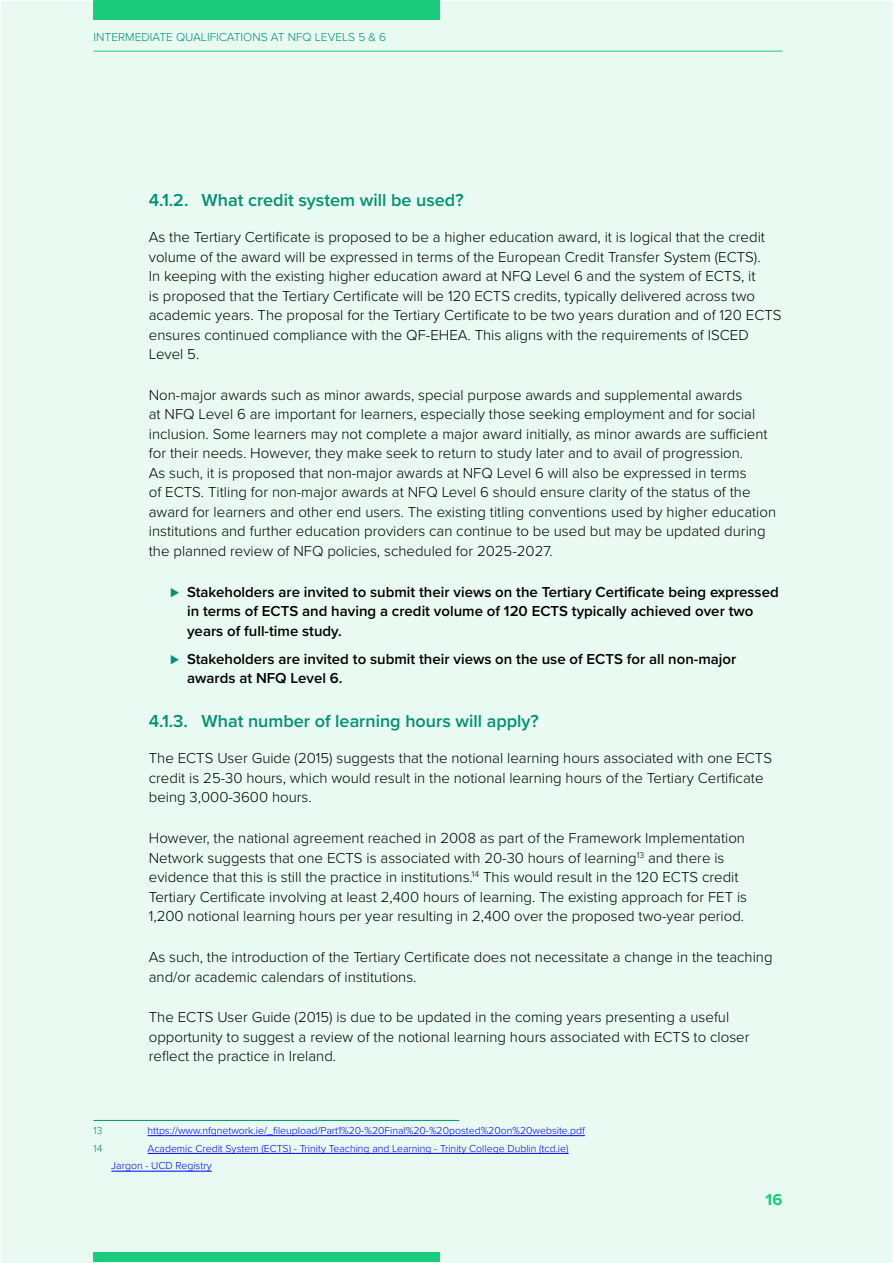
<style>
.page{position:relative;width:893px;height:1263px;background:#fff}
.page>*{position:absolute;margin:0;border:0;box-sizing:border-box;transform-origin:0 0}
.t1{font:600 18px "Proxima Nova";color:#009173}
.t2{font:700 16.5px "Proxima Nova";color:#1ccc7d}
.t3{font:300 15px/19.5px "Proxima Nova";color:#000}
.t4{font:600 15px/19.5px "Proxima Nova";color:#000}
.t5{font:300 12px "Proxima Nova";color:#009173}
.t6{font:300 10.5px/17.7px "Proxima Nova";color:#00f}
.t7{font:300 10.5px "Proxima Nova";color:#009173}
.s1{color:#009173}
</style>
<div class="page">
<div style="left:2px;top:2px;width:891px;height:1261px;background:#e8faf2"></div>
<div style="left:94px;top:0;width:346px;height:19px;background:#1ccc7d"></div>
<div style="left:94px;top:1252px;width:346px;height:10px;background:#1ccc7d"></div>
<hr style="left:94px;top:51px;width:688px;height:1px;background:#1ccc7d">
<hr style="left:94px;top:1120px;width:365px;height:1px;background:#009173">
<hr style="left:148px;top:1135px;width:437px;height:1px;background:#00f">
<hr style="left:148px;top:1153px;width:421px;height:1px;background:#00f">
<hr style="left:111px;top:1171px;width:101px;height:1px;background:#00f">
<p class="t5" style="left:94px;top:28px;width:294px">INTERMEDIATE QUALIFICATIONS AT NFQ LEVELS 5 &amp; 6</p>
<p class="t1" style="left:149px;top:186px;width:316px">4.1.2. What credit system will be used?</p>
<p class="t3" style="left:149px;top:226px;width:634px">As the Tertiary Certificate is proposed to be a higher education award, it is logical that the credit volume of the award will be expressed in terms of the European Credit Transfer System (ECTS).<br>In keeping with the existing higher education award at NFQ Level 6 and the system of ECTS, it<br>is proposed that the Tertiary Certificate will be 120 ECTS credits, typically delivered across two academic years. The proposal for the Tertiary Certificate to be two years duration and of 120 ECTS ensures continued compliance with the QF-EHEA. This aligns with the requirements of ISCED Level 5.</p>
<p class="t3" style="left:149px;top:384px;width:629px">Non-major awards such as minor awards, special purpose awards and supplemental awards<br>at NFQ Level 6 are important for learners, especially those seeking employment and for social inclusion. Some learners may not complete a major award initially, as minor awards are sufficient for their needs. However, they make seek to return to study later and to avail of progression.<br>As such, it is proposed that non-major awards at NFQ Level 6 will also be expressed in terms<br>of ECTS. Titling for non-major awards at NFQ Level 6 should ensure clarity of the status of the award for learners and other end users. The existing titling conventions used by higher education institutions and further education providers can continue to be used but may be updated during the planned review of NFQ policies, scheduled for 2025-2027.</p>
<p class="t4" style="left:187px;top:581px;width:593px;text-indent:-17px"><span class="s1">⊲</span> Stakeholders are invited to submit their views on the Tertiary Certificate being expressed in terms of ECTS and having a credit volume of 120 ECTS typically achieved over two years of full-time study.</p>
<p class="t4" style="left:187px;top:648px;width:551px;text-indent:-17px"><span class="s1">⊲</span> Stakeholders are invited to submit their views on the use of ECTS for all non-major awards at NFQ Level 6.</p>
<p class="t1" style="left:149px;top:707px;width:391px">4.1.3. What number of learning hours will apply?</p>
<p class="t3" style="left:149px;top:748px;width:625px">The ECTS User Guide (2015) suggests that the notional learning hours associated with one ECTS credit is 25-30 hours, which would result in the notional learning hours of the Tertiary Certificate being 3,000-3600 hours.</p>
<p class="t3" style="left:149px;top:828px;width:600px">However, the national agreement reached in 2008 as part of the Framework Implementation Network suggests that one ECTS is associated with 20-30 hours of learning<sup>13</sup> and there is evidence that this is still the practice in institutions.<sup>14</sup> This would result in the 120 ECTS credit Tertiary Certificate involving at least 2,400 hours of learning. The existing approach for FET is 1,200 notional learning hours per year resulting in 2,400 over the proposed two-year period.</p>
<p class="t3" style="left:149px;top:946px;width:625px">As such, the introduction of the Tertiary Certificate does not necessitate a change in the teaching and/or academic calendars of institutions.</p>
<p class="t3" style="left:149px;top:1007px;width:602px">The ECTS User Guide (2015) is due to be updated in the coming years presenting a useful opportunity to suggest a review of the notional learning hours associated with ECTS to closer reflect the practice in Ireland.</p>
<p class="t7" style="left:94px;top:1122px;width:10px">13</p>
<p class="t6" style="left:148px;top:1121px;width:439px">https://www.nfqnetwork.ie/_fileupload/Part1%20-%20Final%20-%20posted%20on%20website.pdf</p>
<p class="t7" style="left:94px;top:1140px;width:10px">14</p>
<p class="t6" style="left:111px;top:1139px;width:459px;text-indent:36px">Academic Credit System (ECTS) - Trinity Teaching and Learning - Trinity College Dublin (tcd.ie)<br>Jargon - UCD Registry</p>
<p class="t2" style="left:766px;top:1189px;width:18px">16</p>
</div>
